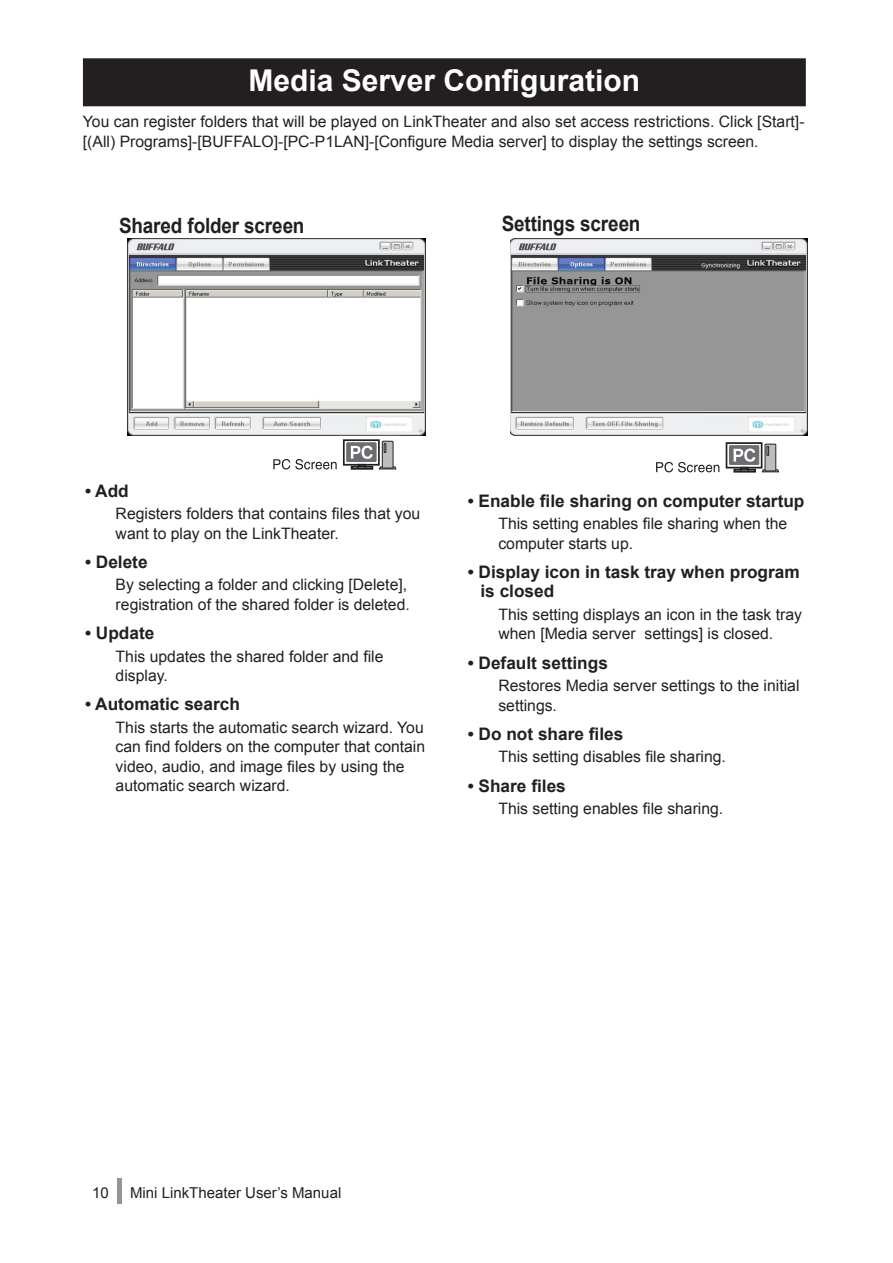
<style>
.page{position:relative;width:893px;height:1263px;background:#fff}
.page>*{position:absolute;margin:0;border:0;box-sizing:border-box;transform-origin:0 0}
.t1{font:700 30px "Arial";color:#fff}
.t2{font:700 21px "Arial";letter-spacing:-.01em;color:#231f20;scale:.9 1}
.t3{font:700 17.25px/19.5px "Arial";color:#231f20}
.t4{font:15.75px/19.5px "Arial";color:#231f20}
.t5{font:15px "Arial";color:#231f20}
</style>
<div class="page">
<div style="left:117px;top:1178px;width:5px;height:25px;background:#939598"></div>
<img style="left:128px;top:238px;width:297px;height:197px">
<div style="left:347px;top:443px;width:29px;height:18px;background:#6c6d70"></div>
<div style="left:346px;top:442px;width:30px;height:20px;border:1px solid #6c6d70"></div>
<div style="left:343px;top:439px;width:37px;height:27px;border:2px solid #231f20"></div>
<svg style="left:350px;top:440px;width:47px;height:30px"></svg>
<svg style="left:273px;top:459px;width:64px;height:10px"></svg>
<img style="left:510px;top:239px;width:298px;height:197px">
<svg style="left:725px;top:442px;width:38px;height:27px"></svg>
<div style="left:729px;top:446px;width:30px;height:18px;background:#6c6d70"></div>
<div style="left:729px;top:445px;width:30px;height:20px;border:1px solid #6c6d70"></div>
<div style="left:726px;top:442px;width:36px;height:26px;border:2px solid #231f20"></div>
<svg style="left:733px;top:443px;width:47px;height:30px"></svg>
<svg style="left:656px;top:462px;width:63px;height:10px"></svg>
<div style="left:83px;top:58px;width:723px;height:48px;background:#231f20"></div>
<h1 class="t1" style="left:248px;top:61px;width:393px">Media Server Configuration</h1>
<p class="t4" style="left:83px;top:111px;width:723px;line-height:20.5px">You can register folders that will be played on LinkTheater and also set access restrictions. Click [Start]- [(All) Programs]-[BUFFALO]-[PC-P1LAN]-[Configure Media server] to display the settings screen.</p>
<h2 class="t2" style="left:119px;top:212px;width:208px">Shared folder screen</h2>
<h2 class="t2" style="left:502px;top:209px;width:156px">Settings screen</h2>
<p class="t3" style="left:85px;top:481px;width:45px">• Add</p>
<p class="t4" style="left:116px;top:504px;width:306px">Registers folders that contains files that you want to play on the LinkTheater.</p>
<p class="t3" style="left:85px;top:553px;width:64px">• Delete</p>
<p class="t4" style="left:116px;top:575px;width:296px">By selecting a folder and clicking [Delete], registration of the shared folder is deleted.</p>
<p class="t3" style="left:85px;top:624px;width:71px">• Update</p>
<p class="t4" style="left:116px;top:646px;width:269px">This updates the shared folder and file display.</p>
<p class="t3" style="left:85px;top:695px;width:156px">• Automatic search</p>
<p class="t4" style="left:116px;top:718px;width:311px">This starts the automatic search wizard. You can find folders on the computer that contain video, audio, and image files by using the automatic search wizard.</p>
<p class="t3" style="left:468px;top:491px;width:338px">• Enable file sharing on computer startup</p>
<p class="t4" style="left:498px;top:514px;width:290px">This setting enables file sharing when the computer starts up.</p>
<p class="t3" style="left:480px;top:563px;width:321px;text-indent:-13px">• Display icon in task tray when program is closed</p>
<p class="t4" style="left:498px;top:605px;width:305px">This setting displays an icon in the task tray when [Media server settings] is closed.</p>
<p class="t3" style="left:468px;top:653px;width:142px">• Default settings</p>
<p class="t4" style="left:498px;top:676px;width:303px">Restores Media server settings to the initial settings.</p>
<p class="t3" style="left:468px;top:725px;width:157px">• Do not share files</p>
<p class="t4" style="left:498px;top:747px;width:229px">This setting disables file sharing.</p>
<p class="t3" style="left:468px;top:776px;width:100px">• Share files</p>
<p class="t4" style="left:498px;top:799px;width:226px">This setting enables file sharing.</p>
<p class="t5" style="left:92px;top:1183px;width:18px">10</p>
<p class="t5" style="left:130px;top:1183px;width:213px">Mini LinkTheater User’s Manual</p>
</div>
